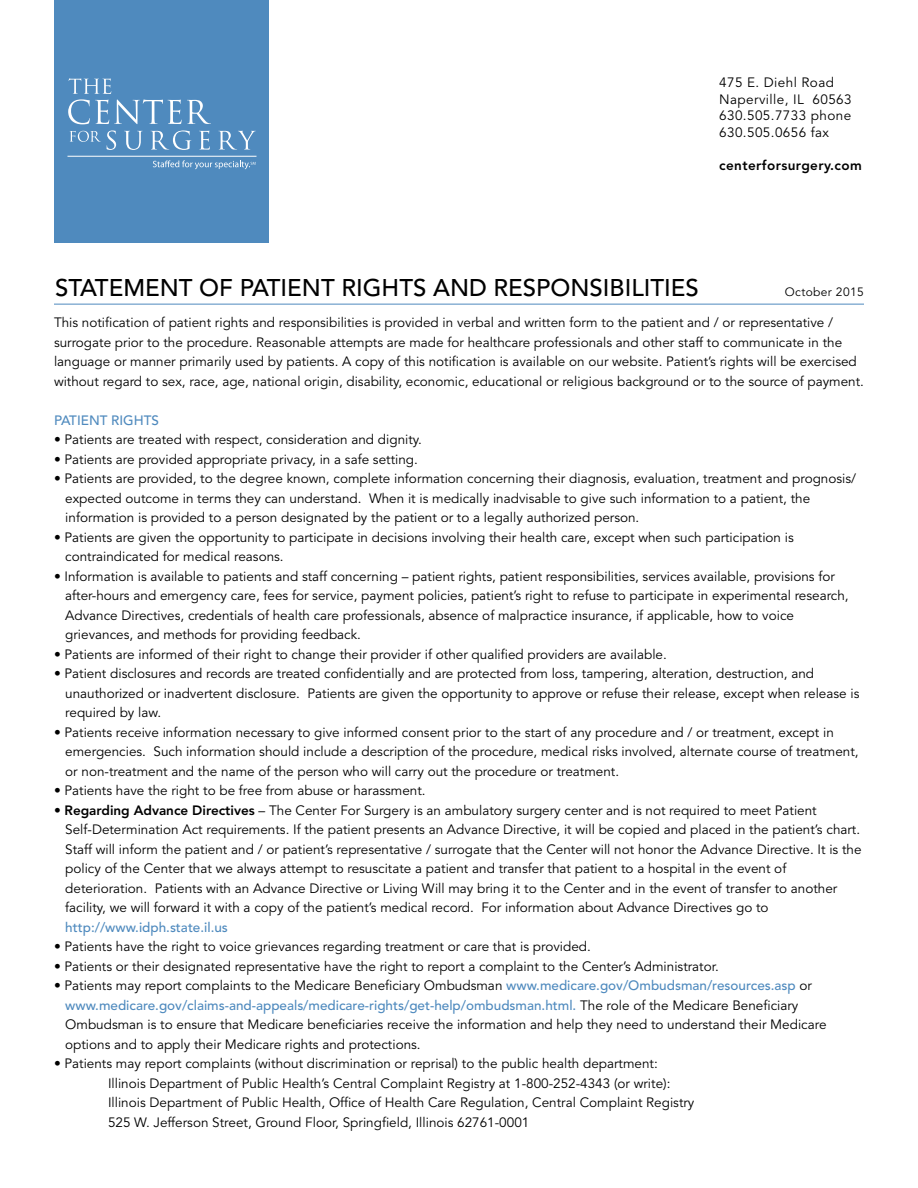
<style>
.page{position:relative;width:918px;height:1188px;background:#fff}
.page>*{position:absolute;margin:0;border:0;box-sizing:border-box;transform-origin:0 0}
.t1{font:500 24px "Avenir LT Std";color:#000}
.t2{font:13.5px/19.5px "Avenir LT Std";color:#000}
.t3{font:13.5px/16.5px "Avenir LT Std";letter-spacing:.03em;color:#000}
.t4{font:500 13.5px "Avenir LT Std";color:#4f8abe}
.t5{font:800 13.5px "Avenir LT Std";letter-spacing:.03em;color:#000}
.t6{font:12px "Avenir LT Std";letter-spacing:.03em;color:#000}
.s1{font-weight:800}
.s2{font-weight:500;color:#4f8abe}
</style>
<div class="page">
<div style="left:54px;top:0;width:215px;height:243px;background:#4f8abe"></div>
<svg style="left:68px;top:78px;width:143px;height:46px"></svg>
<svg style="left:70px;top:131px;width:31px;height:11px"></svg>
<svg style="left:107px;top:130px;width:9px;height:20px"></svg>
<svg style="left:124px;top:131px;width:19px;height:19px"></svg>
<svg style="left:151px;top:130px;width:40px;height:20px"></svg>
<svg style="left:199px;top:131px;width:11px;height:19px"></svg>
<svg style="left:218px;top:131px;width:38px;height:19px"></svg>
<svg style="left:153px;top:160px;width:103px;height:9px"></svg>
<hr style="left:68px;top:156px;width:188px;height:1px;background:#fff">
<hr style="left:54px;top:304px;width:810px;height:1px;background:#4f8abe">
<p class="t3" style="left:719px;top:75px;width:134px">475 E. Diehl Road<br>Naperville, IL 60563<br>630.505.7733 phone<br>630.505.0656 fax</p>
<p class="t5" style="left:719px;top:157px;width:144px">centerforsurgery.com</p>
<h1 class="t1" style="left:55px;top:273px;width:645px">STATEMENT OF PATIENT RIGHTS AND RESPONSIBILITIES</h1>
<p class="t6" style="left:785px;top:285px;width:80px">October 2015</p>
<p class="t2" style="left:54px;top:313px;width:811px">This notification of patient rights and responsibilities is provided in verbal and written form to the patient and / or representative / surrogate prior to the procedure. Reasonable attempts are made for healthcare professionals and other staff to communicate in the language or manner primarily used by patients. A copy of this notification is available on our website. Patient’s rights will be exercised without regard to sex, race, age, national origin, disability, economic, educational or religious background or to the source of payment.</p>
<p class="t4" style="left:54px;top:412px;width:107px">PATIENT RIGHTS</p>
<p class="t2" style="left:54px;top:430px;width:369px">• Patients are treated with respect, consideration and dignity.</p>
<p class="t2" style="left:54px;top:450px;width:365px">• Patients are provided appropriate privacy, in a safe setting.</p>
<p class="t2" style="left:65px;top:469px;width:792px;text-indent:-11px">• Patients are provided, to the degree known, complete information concerning their diagnosis, evaluation, treatment and prognosis/ expected outcome in terms they can understand. When it is medically inadvisable to give such information to a patient, the information is provided to a person designated by the patient or to a legally authorized person.</p>
<p class="t2" style="left:65px;top:528px;width:730px;text-indent:-11px">• Patients are given the opportunity to participate in decisions involving their health care, except when such participation is contraindicated for medical reasons.</p>
<p class="t2" style="left:65px;top:567px;width:785px;text-indent:-11px">• Information is available to patients and staff concerning – patient rights, patient responsibilities, services available, provisions for after-hours and emergency care, fees for service, payment policies, patient’s right to refuse to participate in experimental research, Advance Directives, credentials of health care professionals, absence of malpractice insurance, if applicable, how to voice grievances, and methods for providing feedback.</p>
<p class="t2" style="left:54px;top:645px;width:614px">• Patients are informed of their right to change their provider if other qualified providers are available.</p>
<p class="t2" style="left:65px;top:664px;width:796px;text-indent:-11px">• Patient disclosures and records are treated confidentially and are protected from loss, tampering, alteration, destruction, and unauthorized or inadvertent disclosure. Patients are given the opportunity to approve or refuse their release, except when release is required by law.</p>
<p class="t2" style="left:65px;top:723px;width:795px;text-indent:-11px">• Patients receive information necessary to give informed consent prior to the start of any procedure and / or treatment, except in emergencies. Such information should include a description of the procedure, medical risks involved, alternate course of treatment, or non-treatment and the name of the person who will carry out the procedure or treatment.</p>
<p class="t2" style="left:54px;top:781px;width:373px">• Patients have the right to be free from abuse or harassment.</p>
<p class="t2" style="left:65px;top:801px;width:798px;text-indent:-11px">• <span class="s1">Regarding Advance Directives</span> – The Center For Surgery is an ambulatory surgery center and is not required to meet Patient Self-Determination Act requirements. If the patient presents an Advance Directive, it will be copied and placed in the patient’s chart.<br>Staff will inform the patient and / or patient’s representative / surrogate that the Center will not honor the Advance Directive. It is the policy of the Center that we always attempt to resuscitate a patient and transfer that patient to a hospital in the event of deterioration. Patients with an Advance Directive or Living Will may bring it to the Center and in the event of transfer to another facility, we will forward it with a copy of the patient’s medical record. For information about Advance Directives go to</p>
<p class="t4" style="left:65px;top:919px;width:164px">http://www.idph.state.il.us</p>
<p class="t2" style="left:54px;top:937px;width:538px">• Patients have the right to voice grievances regarding treatment or care that is provided.</p>
<p class="t2" style="left:54px;top:957px;width:666px">• Patients or their designated representative have the right to report a complaint to the Center’s Administrator.</p>
<p class="t2" style="left:65px;top:976px;width:763px;text-indent:-11px">• Patients may report complaints to the Medicare Beneficiary Ombudsman <span class="s2">www.medicare.gov/Ombudsman/resources.asp</span> or <span class="s2">www.medicare.gov/claims-and-appeals/medicare-rights/get-help/ombudsman.html.</span> The role of the Medicare Beneficiary Ombudsman is to ensure that Medicare beneficiaries receive the information and help they need to understand their Medicare options and to apply their Medicare rights and protections.</p>
<p class="t2" style="left:108px;top:1054px;width:588px;text-indent:-54px">• Patients may report complaints (without discrimination or reprisal) to the public health department:<br>Illinois Department of Public Health’s Central Complaint Registry at 1-800-252-4343 (or write):<br>Illinois Department of Public Health, Office of Health Care Regulation, Central Complaint Registry 525 W. Jefferson Street, Ground Floor, Springfield, Illinois 62761-0001</p>
</div>
